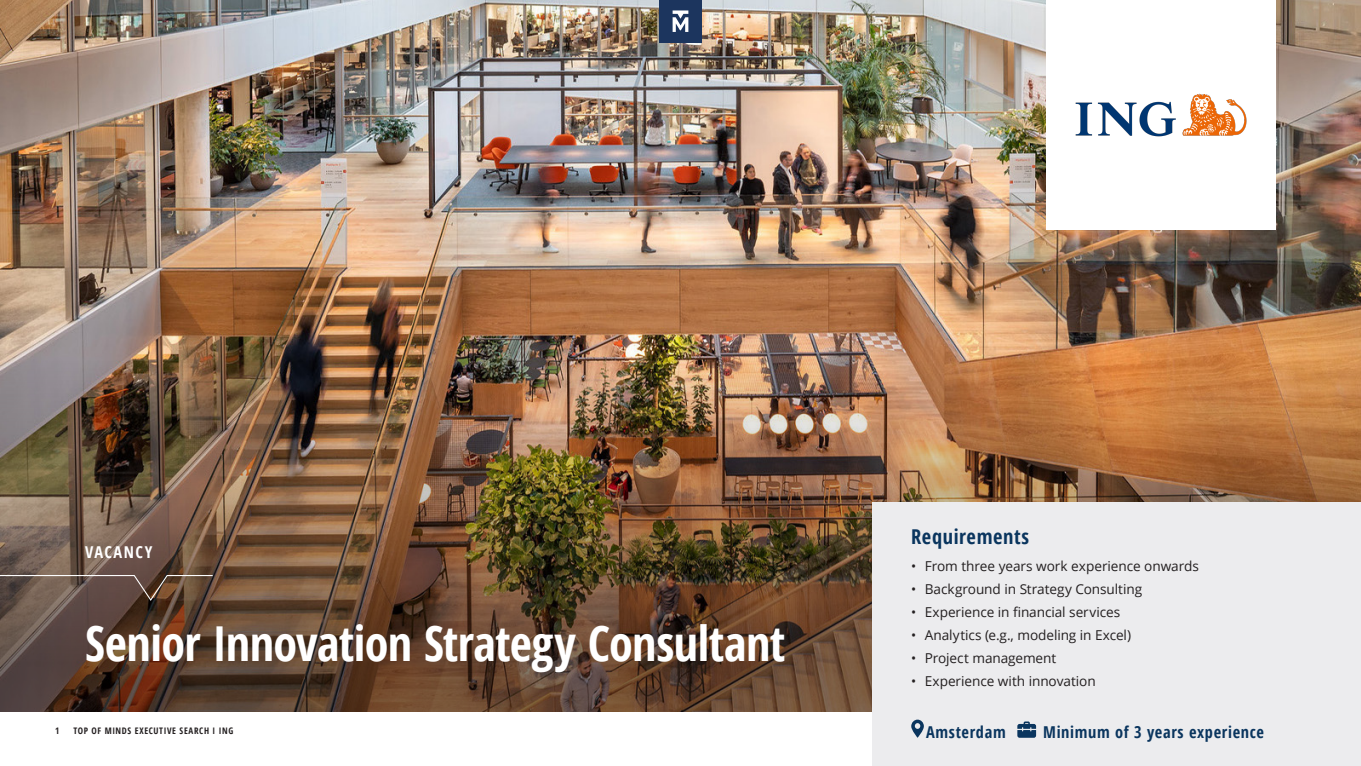
<style>
.page{position:relative;width:1361px;height:766px;background:#fff}
.page>*{position:absolute;margin:0;border:0;box-sizing:border-box;transform-origin:0 0}
.Page_header_kopie{font:700 condensed 48.15px "Open Sans";letter-spacing:-.015em;color:#fff}
.t1{font:700 condensed 20.4px "Open Sans";letter-spacing:.03em;color:#0a355e}
.t2{font:700 condensed 16.35px "Open Sans";letter-spacing:.04em;color:#0a355e}
.t3{font:700 condensed 16.27px "Open Sans";letter-spacing:.09em;color:#fff}
.t4{font:13.65px "Open Sans";letter-spacing:-.005em;color:#231f20}
.t5{font:700 condensed 9px "Open Sans";letter-spacing:.07em;color:#231f20}
</style>
<div class="page">
<img style="left:0;top:0;width:1361px;height:332px">
<img style="left:0;top:332px;width:1361px;height:379px">
<svg style="left:0;top:574px;width:214px;height:27px;background:#6a554a"></svg>
<div style="left:872px;top:502px;width:489px;height:263px;background:#ececee"></div>
<svg style="left:911px;top:719px;width:13px;height:18px"></svg>
<svg style="left:1017px;top:721px;width:19px;height:16px"></svg>
<div style="left:1046px;top:0;width:230px;height:229px;background:#fff"></div>
<img style="left:1075px;top:93px;width:172px;height:44px">
<div style="left:659px;top:0;width:43px;height:43px;background:#1c355e"></div>
<svg style="left:672px;top:10px;width:16px;height:22px"></svg>
<p class="t3" style="left:85px;top:540px;width:69px">VACANCY</p>
<p class="Page_header_kopie" style="left:85px;top:610px;width:701px">Senior Innovation Strategy Consultant</p>
<p class="t1" style="left:911px;top:522px;width:119px">Requirements</p>
<p class="t4" style="left:911px;top:556px;width:289px">• From three years work experience onwards</p>
<p class="t4" style="left:911px;top:579px;width:232px">• Background in Strategy Consulting</p>
<p class="t4" style="left:911px;top:602px;width:210px">• Experience in financial services</p>
<p class="t4" style="left:911px;top:625px;width:221px">• Analytics (e.g., modeling in Excel)</p>
<p class="t4" style="left:911px;top:648px;width:147px">• Project management</p>
<p class="t4" style="left:911px;top:672px;width:186px">• Experience with innovation</p>
<p class="t5" style="left:55px;top:724px;width:6px">1</p>
<p class="t5" style="left:73px;top:724px;width:161px">TOP OF MINDS EXECUTIVE SEARCH I ING</p>
<p class="t2" style="left:926px;top:720px;width:81px">Amsterdam</p>
<p class="t2" style="left:1043px;top:720px;width:222px">Minimum of 3 years experience</p>
</div>
